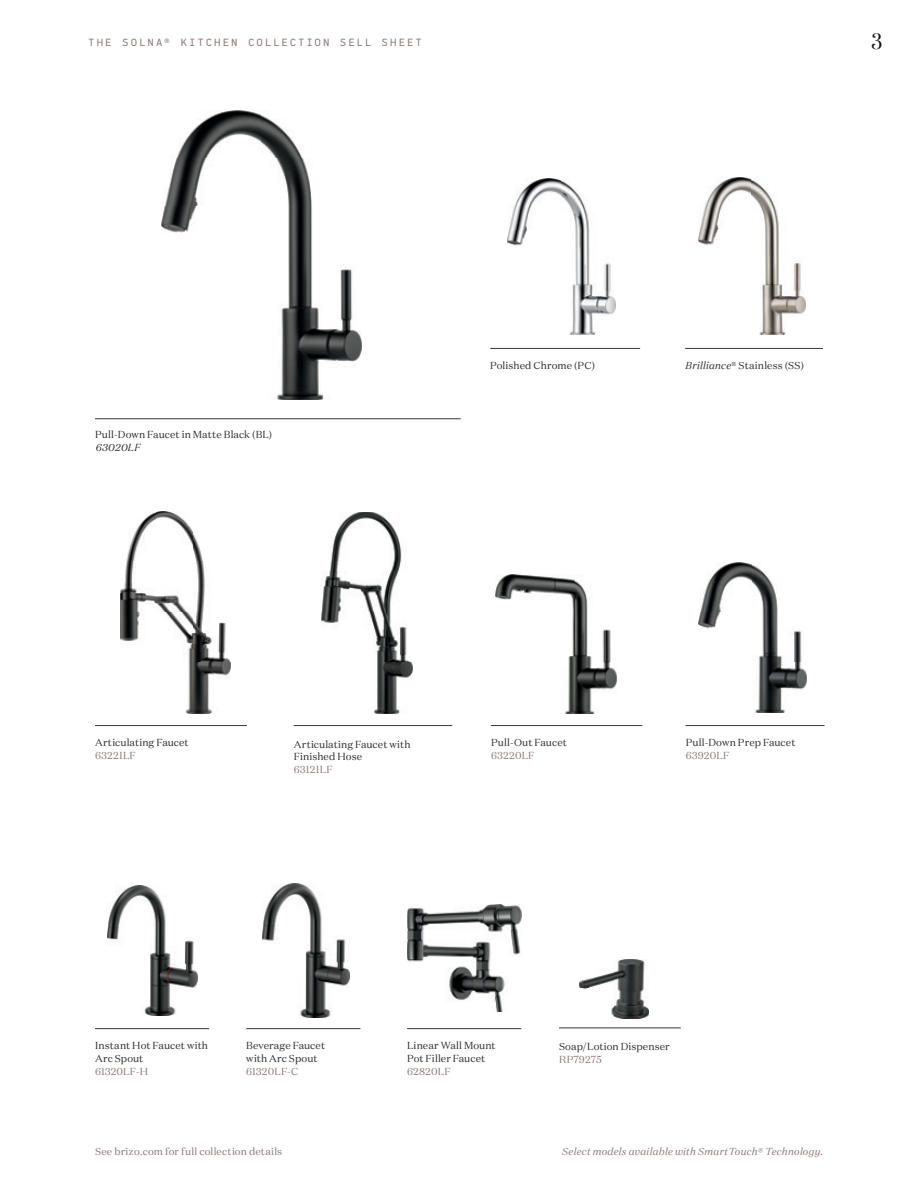
<style>
.page{position:relative;width:918px;height:1188px;background:#fff}
.page>*{position:absolute;margin:0;border:0;box-sizing:border-box;transform-origin:0 0}
.t1{font:22.5px "Domaine Display Nr";color:#131214}
.t2{font:10.5px "PFDIN Mono";letter-spacing:.25em;color:#887875}
.t3{font:10.2px/12.8px "Domaine Text";letter-spacing:.01em;color:#2e2b2c}
.t4{font:10.2px "Domaine Text";letter-spacing:.015em;color:#887875}
.t5{font:italic 10.2px "Domaine Text";letter-spacing:.015em;color:#887875}
.t6{font:italic 10.2px "Domaine Text";letter-spacing:.015em;color:#2e2b2c}
.s1{font-style:italic}
</style>
<div class="page">
<hr style="left:95px;top:418px;width:366px;height:1px;background:#383839">
<hr style="left:490px;top:348px;width:150px;height:1px;background:#383839">
<hr style="left:685px;top:348px;width:138px;height:1px;background:#383839">
<img style="left:508px;top:179px;width:107px;height:156px">
<hr style="left:95px;top:725px;width:152px;height:1px;background:#383839">
<hr style="left:95px;top:1028px;width:114px;height:1px;background:#383839">
<hr style="left:294px;top:725px;width:158px;height:1px;background:#383839">
<hr style="left:246px;top:1028px;width:114px;height:1px;background:#383839">
<hr style="left:491px;top:725px;width:151px;height:1px;background:#383839">
<hr style="left:407px;top:1028px;width:114px;height:1px;background:#383839">
<hr style="left:686px;top:725px;width:139px;height:1px;background:#383839">
<hr style="left:559px;top:1028px;width:122px;height:1px;background:#383839">
<img style="left:496px;top:575px;width:120px;height:138px">
<img style="left:698px;top:563px;width:108px;height:150px">
<img style="left:108px;top:886px;width:90px;height:129px">
<img style="left:263px;top:884px;width:86px;height:133px">
<img style="left:580px;top:960px;width:69px;height:58px">
<img style="left:407px;top:904px;width:114px;height:108px">
<img style="left:120px;top:512px;width:110px;height:201px">
<img style="left:321px;top:512px;width:91px;height:201px">
<img style="left:698px;top:178px;width:108px;height:156px">
<img style="left:162px;top:111px;width:199px;height:289px">
<p class="t2" style="left:89px;top:36px;width:335px">THE SOLNA® KITCHEN COLLECTION SELL SHEET</p>
<h1 class="t1" style="left:872px;top:26px;width:12px">3</h1>
<p class="t3" style="left:95px;top:428px;width:179px">Pull-Down Faucet in Matte Black (BL)</p>
<p class="t6" style="left:95px;top:440px;width:46px">63020LF</p>
<p class="t3" style="left:490px;top:358px;width:106px">Polished Chrome (PC)</p>
<p class="t3" style="left:685px;top:358px;width:121px"><span class="s1">Brilliance</span>® Stainless (SS)</p>
<p class="t3" style="left:95px;top:736px;width:95px">Articulating Faucet</p>
<p class="t4" style="left:95px;top:748px;width:42px">63221LF</p>
<p class="t3" style="left:294px;top:737px;width:118px">Articulating Faucet with<br>Finished Hose</p>
<p class="t4" style="left:294px;top:762px;width:40px">63121LF</p>
<p class="t3" style="left:491px;top:736px;width:77px">Pull-Out Faucet</p>
<p class="t4" style="left:491px;top:748px;width:45px">63220LF</p>
<p class="t3" style="left:686px;top:736px;width:111px">Pull-Down Prep Faucet</p>
<p class="t4" style="left:686px;top:748px;width:45px">63920LF</p>
<p class="t3" style="left:95px;top:1039px;width:114px">Instant Hot Faucet with<br>Arc Spout</p>
<p class="t4" style="left:95px;top:1064px;width:55px">61320LF-H</p>
<p class="t3" style="left:246px;top:1039px;width:80px">Beverage Faucet with Arc Spout</p>
<p class="t4" style="left:246px;top:1064px;width:54px">61320LF-C</p>
<p class="t3" style="left:407px;top:1039px;width:90px">Linear Wall Mount<br>Pot Filler Faucet</p>
<p class="t4" style="left:407px;top:1064px;width:45px">62820LF</p>
<p class="t3" style="left:559px;top:1039px;width:112px">Soap/Lotion Dispenser</p>
<p class="t4" style="left:559px;top:1052px;width:44px">RP79275</p>
<p class="t4" style="left:95px;top:1143px;width:189px">See brizo.com for full collection details</p>
<p class="t5" style="left:562px;top:1143px;width:263px">Select models available with SmartTouch® Technology.</p>
</div>
